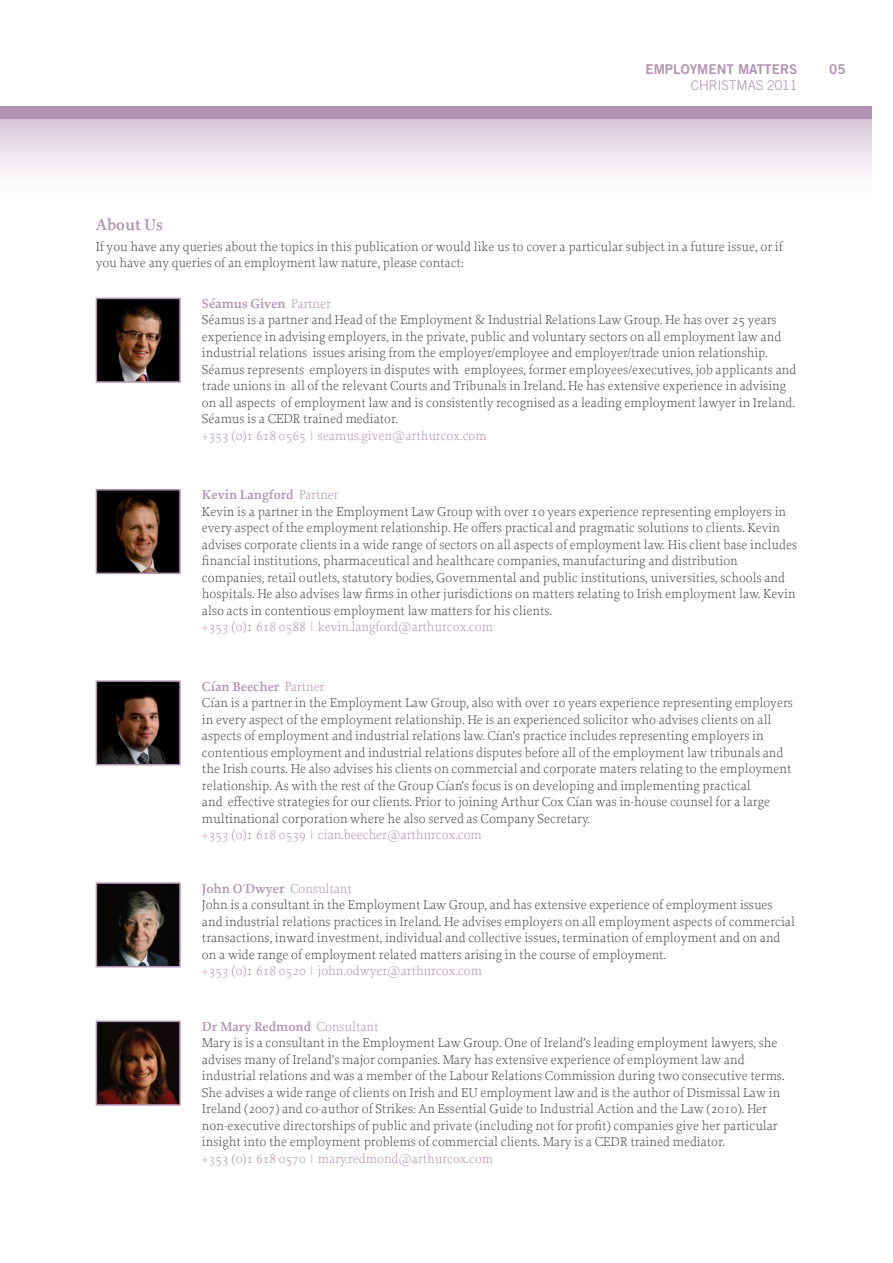
<style>
.page{position:relative;width:893px;height:1263px;background:#fff}
.page>*{position:absolute;margin:0;border:0;box-sizing:border-box;transform-origin:0 0}
.t1{font:600 16.5px "Proforma";color:#b393b2}
.t2{font:300 13.5px/16.5px "Proforma";color:#4b4c4d}
.t3{font:300 13.5px "Proforma";color:#b393b2}
.t4{font:600 13.5px "Proforma";color:#b393b2}
.t5{font:13.5px "Trade Gothic LT Std Bd 2";color:#b393b2}
.t6{font:300 13.5px "Trade Gothic LT Std";color:#b393b2}
.s1{font-weight:300}
</style>
<div class="page">
<div style="left:0;top:119px;width:872px;height:85px;background:linear-gradient(to bottom,#dacbd9,#fff)"></div>
<div style="left:0;top:106px;width:872px;height:13px;background:#b393b2"></div>
<img style="left:99px;top:301px;width:79px;height:79px">
<div style="left:96px;top:298px;width:85px;height:85px;border:2px solid #b393b2"></div>
<img style="left:99px;top:1023px;width:79px;height:80px">
<div style="left:96px;top:1020px;width:85px;height:86px;border:2px solid #b393b2"></div>
<img style="left:99px;top:492px;width:79px;height:79px">
<div style="left:96px;top:489px;width:85px;height:85px;border:2px solid #b393b2"></div>
<img style="left:99px;top:683px;width:79px;height:79px">
<div style="left:96px;top:680px;width:85px;height:85px;border:2px solid #b393b2"></div>
<img style="left:99px;top:885px;width:79px;height:79px">
<div style="left:96px;top:882px;width:85px;height:85px;border:2px solid #b393b2"></div>
<p class="t5" style="left:645px;top:60px;width:153px">EMPLOYMENT MATTERS</p>
<p class="t5" style="left:829px;top:60px;width:18px">05</p>
<p class="t6" style="left:691px;top:77px;width:108px">CHRISTMAS 2011</p>
<p class="t1" style="left:96px;top:214px;width:69px">About Us</p>
<p class="t2" style="left:96px;top:238px;width:689px">If you have any queries about the topics in this publication or would like us to cover a particular subject in a future issue, or if you have any queries of an employment law nature, please contact:</p>
<p class="t4" style="left:202px;top:295px;width:130px">Séamus Given <span class="s1">Partner</span></p>
<p class="t2" style="left:202px;top:311px;width:596px">Séamus is a partner and Head of the Employment &amp; Industrial Relations Law Group. He has over 25 years experience in advising employers, in the private, public and voluntary sectors on all employment law and industrial relations issues arising from the employer/employee and employer/trade union relationship.<br>Séamus represents employers in disputes with employees, former employees/executives, job applicants and trade unions in all of the relevant Courts and Tribunals in Ireland. He has extensive experience in advising on all aspects of employment law and is consistently recognised as a leading employment lawyer in Ireland.<br>Séamus is a CEDR trained mediator.</p>
<p class="t3" style="left:202px;top:427px;width:286px">+353 (0)1 618 0565 | seamus.given@arthurcox.com</p>
<p class="t4" style="left:202px;top:486px;width:138px">Kevin Langford <span class="s1">Partner</span></p>
<p class="t2" style="left:202px;top:503px;width:586px">Kevin is a partner in the Employment Law Group with over 10 years experience representing employers in</p>
<p class="t2" style="left:202px;top:519px;width:580px">every aspect of the employment relationship. He offers practical and pragmatic solutions to clients. Kevin</p>
<p class="t2" style="left:202px;top:536px;width:597px">advises corporate clients in a wide range of sectors on all aspects of employment law. His client base includes financial institutions, pharmaceutical and healthcare companies, manufacturing and distribution</p>
<p class="t2" style="left:202px;top:569px;width:585px">companies, retail outlets, statutory bodies, Governmental and public institutions, universities, schools and</p>
<p class="t2" style="left:202px;top:585px;width:595px">hospitals. He also advises law firms in other jurisdictions on matters relating to Irish employment law. Kevin also acts in contentious employment law matters for his clients.</p>
<p class="t3" style="left:202px;top:618px;width:292px">+353 (0)1 618 0588 | kevin.langford@arthurcox.com</p>
<p class="t4" style="left:202px;top:678px;width:124px">Cían Beecher <span class="s1">Partner</span></p>
<p class="t2" style="left:202px;top:694px;width:592px">Cían is a partner in the Employment Law Group, also with over 10 years experience representing employers in every aspect of the employment relationship. He is an experienced solicitor who advises clients on all aspects of employment and industrial relations law. Cían’s practice includes representing employers in contentious employment and industrial relations disputes before all of the employment law tribunals and the Irish courts. He also advises his clients on commercial and corporate maters relating to the employment relationship. As with the rest of the Group Cían’s focus is on developing and implementing practical<br>and effective strategies for our clients. Prior to joining Arthur Cox Cían was in-house counsel for a large multinational corporation where he also served as Company Secretary.</p>
<p class="t3" style="left:202px;top:826px;width:281px">+353 (0)1 618 0539 | cian.beecher@arthurcox.com</p>
<p class="t4" style="left:202px;top:880px;width:151px">John O'Dwyer <span class="s1">Consultant</span></p>
<p class="t2" style="left:202px;top:896px;width:572px">John is a consultant in the Employment Law Group, and has extensive experience of employment issues</p>
<p class="t2" style="left:202px;top:913px;width:594px">and industrial relations practices in Ireland. He advises employers on all employment aspects of commercial transactions, inward investment, individual and collective issues, termination of employment and on and on a wide range of employment related matters arising in the course of employment.</p>
<p class="t3" style="left:202px;top:962px;width:282px">+353 (0)1 618 0520 | john.odwyer@arthurcox.com</p>
<p class="t4" style="left:202px;top:1018px;width:178px">Dr Mary Redmond <span class="s1">Consultant</span></p>
<p class="t2" style="left:202px;top:1034px;width:577px">Mary is is a consultant in the Employment Law Group. One of Ireland’s leading employment lawyers, she</p>
<p class="t2" style="left:202px;top:1051px;width:544px">advises many of Ireland’s major companies. Mary has extensive experience of employment law and</p>
<p class="t2" style="left:202px;top:1067px;width:584px">industrial relations and was a member of the Labour Relations Commission during two consecutive terms.</p>
<p class="t2" style="left:202px;top:1084px;width:580px">She advises a wide range of clients on Irish and EU employment law and is the author of Dismissal Law in</p>
<p class="t2" style="left:202px;top:1100px;width:567px">Ireland (2007) and co-author of Strikes: An Essential Guide to Industrial Action and the Law (2010). Her</p>
<p class="t2" style="left:202px;top:1117px;width:577px">non-executive directorships of public and private (including not for profit) companies give her particular</p>
<p class="t2" style="left:202px;top:1133px;width:524px">insight into the employment problems of commercial clients. Mary is a CEDR trained mediator.</p>
<p class="t3" style="left:202px;top:1150px;width:293px">+353 (0)1 618 0570 | mary.redmond@arthurcox.com</p>
</div>
